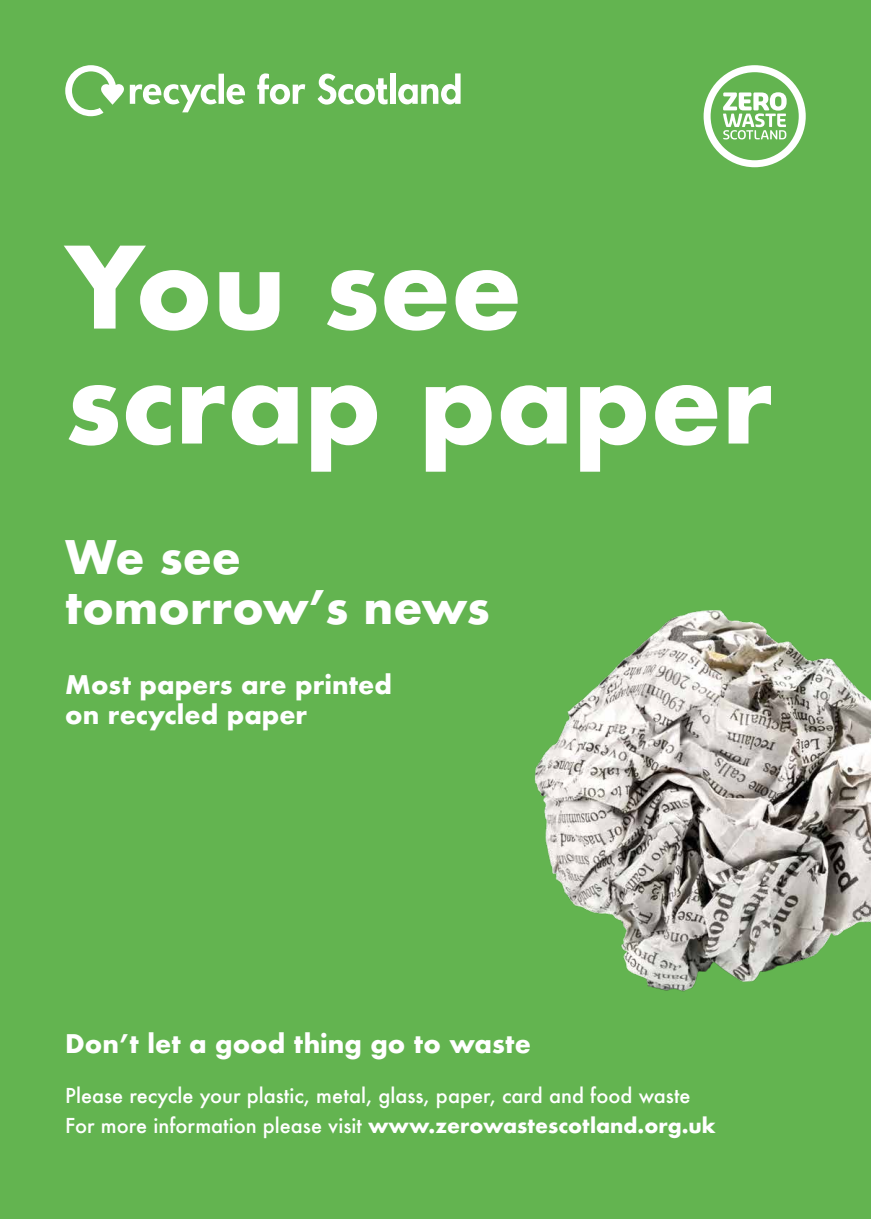
<style>
.page{position:relative;width:871px;height:1219px;background:#fff}
.page>*{position:absolute;margin:0;border:0;box-sizing:border-box;transform-origin:0 0}
.t1{font:700 110px/115px "Futura";color:#fff}
.t2{font:700 45px/50px "Futura";color:#fff}
.t3{font:700 25px/30px "Futura";color:#fff}
.t4{font:500 20px/30px "Futura";color:#fff}
.s1{font-weight:700}
</style>
<div class="page">
<div style="left:0;top:0;width:870px;height:1219px;background:#63b450"></div>
<svg style="left:257px;top:73px;width:48px;height:31px"></svg>
<svg style="left:317px;top:74px;width:70px;height:31px"></svg>
<div style="left:390px;top:73px;width:5px;height:31px;background:#fff"></div>
<svg style="left:398px;top:73px;width:62px;height:31px"></svg>
<svg style="left:65px;top:65px;width:180px;height:51px"></svg>
<svg style="left:703px;top:65px;width:102px;height:102px"></svg>
<img style="left:534px;top:610px;width:336px;height:382px">
<h1 class="t1" style="left:65px;top:230px;width:709px">You see scrap paper</h1>
<h2 class="t2" style="left:65px;top:532px;width:425px">We see tomorrow’s news</h2>
<p class="t3" style="left:65px;top:670px;width:328px">Most papers are printed on recycled paper</p>
<p class="t3" style="left:65px;top:1028px;width:467px">Don’t let a good thing go to waste</p>
<p class="t4" style="left:65px;top:1080px;width:652px">Please recycle your plastic, metal, glass, paper, card and food waste<br>For more information please visit <span class="s1">www.zerowastescotland.org.uk</span></p>
</div>
